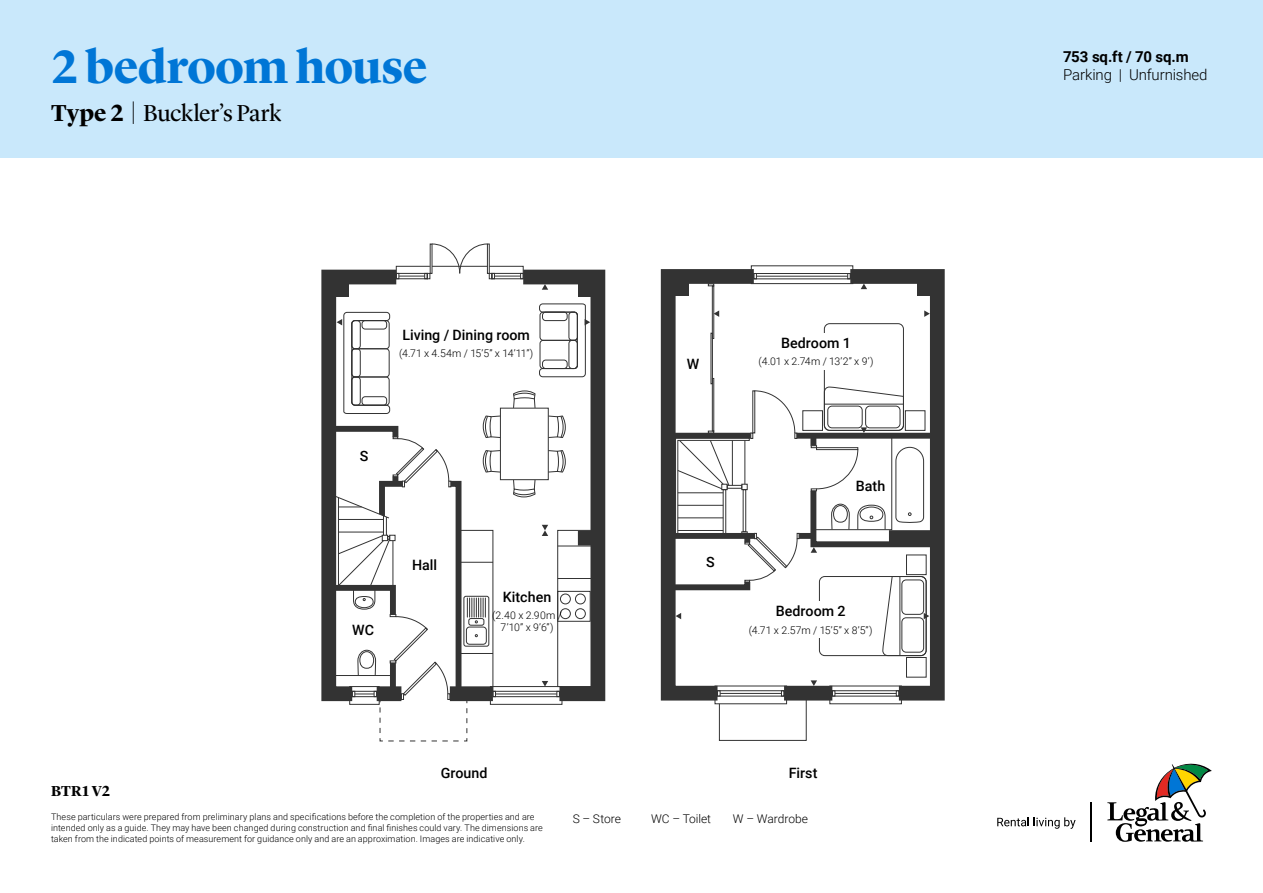
<style>
.page{position:relative;width:1263px;height:893px;background:#fff}
.page>*{position:absolute;margin:0;border:0;box-sizing:border-box;transform-origin:0 0}
.t1{font:700 48px "Lyon Display";letter-spacing:-.015em;color:#0076d6}
.t2{font:24px "Lyon Display";letter-spacing:-.02em;color:#000}
.t3{font:300 15px "Roboto";letter-spacing:-.01em;color:#000}
.t4{font:700 15px "Roboto";letter-spacing:-.005em;color:#000}
.t5{font:700 15px "Lyon Display";letter-spacing:.015em;color:#000}
.t6{font:500 14.25px "Roboto";color:#000}
.t7{font:300 12px "Roboto";color:#000}
.t8{font:300 10.5px "Roboto";color:#000}
.t9{font:300 10.5px "Roboto";letter-spacing:-.02em;color:#000}
.t10{font:300 9px/10.8px "Roboto";letter-spacing:.01em;color:#000}
.s1{font-weight:700}
</style>
<div class="page">
<div style="left:0;top:0;width:1263px;height:157px;background:#c9e8fb"></div>
<svg style="left:1107px;top:763px;width:105px;height:79px"></svg>
<hr style="left:1091px;top:802px;width:1px;height:39px;background:#000">
<svg style="left:997px;top:817px;width:78px;height:12px"></svg>
<svg style="left:835px;top:265px;width:110px;height:440px"></svg>
<div style="left:784px;top:686px;width:48px;height:14px;background:#333"></div>
<svg style="left:660px;top:265px;width:108px;height:440px"></svg>
<div style="left:799px;top:533px;width:14px;height:6px;background:#333"></div>
<div style="left:797px;top:433px;width:140px;height:6px;background:#333"></div>
<div style="left:830px;top:686px;width:72px;height:18px;border:1px solid #333"></div>
<div style="left:832px;top:690px;width:67px;height:6px;border:1px solid #333"></div>
<svg style="left:832px;top:690px;width:3px;height:6px"></svg>
<svg style="left:896px;top:690px;width:3px;height:6px"></svg>
<hr style="left:835px;top:693px;width:61px;height:1px;background:#333">
<div style="left:715px;top:686px;width:72px;height:18px;border:1px solid #333"></div>
<div style="left:751px;top:266px;width:102px;height:18px;border:1px solid #333"></div>
<div style="left:754px;top:273px;width:96px;height:6px;border:1px solid #333"></div>
<svg style="left:847px;top:273px;width:3px;height:6px"></svg>
<svg style="left:754px;top:273px;width:3px;height:6px"></svg>
<hr style="left:756px;top:276px;width:92px;height:1px;background:#333">
<div style="left:824px;top:323px;width:80px;height:108px;border:1px solid #333;border-radius:5px"></div>
<div style="left:819px;top:576px;width:107px;height:80px;border:1px solid #333;border-radius:5px"></div>
<div style="left:906px;top:555px;width:20px;height:20px;border:1px solid #333"></div>
<div style="left:906px;top:657px;width:20px;height:20px;border:1px solid #333"></div>
<div style="left:712px;top:286px;width:2px;height:53px;border:1px solid #333"></div>
<div style="left:711px;top:333px;width:2px;height:51px;border:1px solid #333"></div>
<div style="left:712px;top:378px;width:2px;height:53px;border:1px solid #333"></div>
<svg style="left:708px;top:284px;width:6px;height:2px"></svg>
<svg style="left:662px;top:390px;width:137px;height:203px"></svg>
<svg style="left:924px;top:310px;width:6px;height:7px"></svg>
<svg style="left:714px;top:310px;width:5px;height:7px"></svg>
<svg style="left:861px;top:284px;width:6px;height:5px"></svg>
<svg style="left:807px;top:387px;width:136px;height:166px"></svg>
<svg style="left:717px;top:680px;width:100px;height:61px"></svg>
<svg style="left:882px;top:576px;width:47px;height:80px"></svg>
<svg style="left:675px;top:613px;width:6px;height:6px"></svg>
<div style="left:739px;top:602px;width:143px;height:36px;background:#fff"></div>
<div style="left:747px;top:334px;width:138px;height:36px;background:#fff"></div>
<svg style="left:590px;top:269px;width:16px;height:433px;background:#424242"></svg>
<div style="left:578px;top:531px;width:20px;height:14px;background:#333"></div>
<div style="left:557px;top:530px;width:41px;height:157px;border:1px solid #333"></div>
<hr style="left:558px;top:546px;width:40px;height:1px;background:#333">
<hr style="left:558px;top:578px;width:40px;height:1px;background:#333">
<svg style="left:321px;top:244px;width:269px;height:498px"></svg>
<h1 class="t1" style="left:51px;top:31px;width:378px">2 bedroom house</h1>
<h2 class="t2" style="left:51px;top:95px;width:232px"><span class="s1">Type 2</span> | Buckler’s Park</h2>
<h3 class="t6" style="left:402px;top:325px;width:129px">Living / Dining room</h3>
<p class="t9" style="left:399px;top:346px;width:136px">(4.71 x 4.54m / 15’5” x 14’11”)</p>
<h3 class="t6" style="left:360px;top:446px;width:10px">S</h3>
<h3 class="t6" style="left:412px;top:555px;width:27px">Hall</h3>
<h3 class="t6" style="left:503px;top:587px;width:50px">Kitchen</h3>
<p class="t8" style="left:492px;top:608px;width:71px">(2.40 x 2.90m /</p>
<h3 class="t6" style="left:352px;top:620px;width:23px">WC</h3>
<p class="t8" style="left:501px;top:620px;width:54px">7’10” x 9’6”)</p>
<h3 class="t6" style="left:687px;top:354px;width:14px">W</h3>
<h3 class="t6" style="left:781px;top:333px;width:71px">Bedroom 1</h3>
<p class="t8" style="left:759px;top:354px;width:116px">(4.01 x 2.74m / 13’2” x 9’)</p>
<h3 class="t6" style="left:706px;top:552px;width:10px">S</h3>
<h3 class="t6" style="left:856px;top:476px;width:31px">Bath</h3>
<h3 class="t6" style="left:776px;top:601px;width:71px">Bedroom 2</h3>
<p class="t8" style="left:749px;top:623px;width:125px">(4.71 x 2.57m / 15’5” x 8’5”)</p>
<h3 class="t5" style="left:51px;top:780px;width:60px">BTR1 V2</h3>
<h3 class="t6" style="left:441px;top:763px;width:48px">Ground</h3>
<p class="t10" style="left:51px;top:811px;width:493px">These particulars were prepared from preliminary plans and specifications before the completion of the properties and are intended only as a guide. They may have been changed during construction and final finishes could vary. The dimensions are taken from the indicated points of measurement for guidance only and are an approximation. Images are indicative only.</p>
<h3 class="t7" style="left:573px;top:810px;width:50px">S – Store</h3>
<h3 class="t7" style="left:651px;top:810px;width:62px">WC – Toilet</h3>
<h3 class="t6" style="left:789px;top:763px;width:30px">First</h3>
<h3 class="t7" style="left:733px;top:810px;width:77px">W – Wardrobe</h3>
<h3 class="t4" style="left:1063px;top:46px;width:127px">753 sq.ft / 70 sq.m</h3>
<h3 class="t3" style="left:1063px;top:64px;width:146px">Parking | Unfurnished</h3>
</div>
